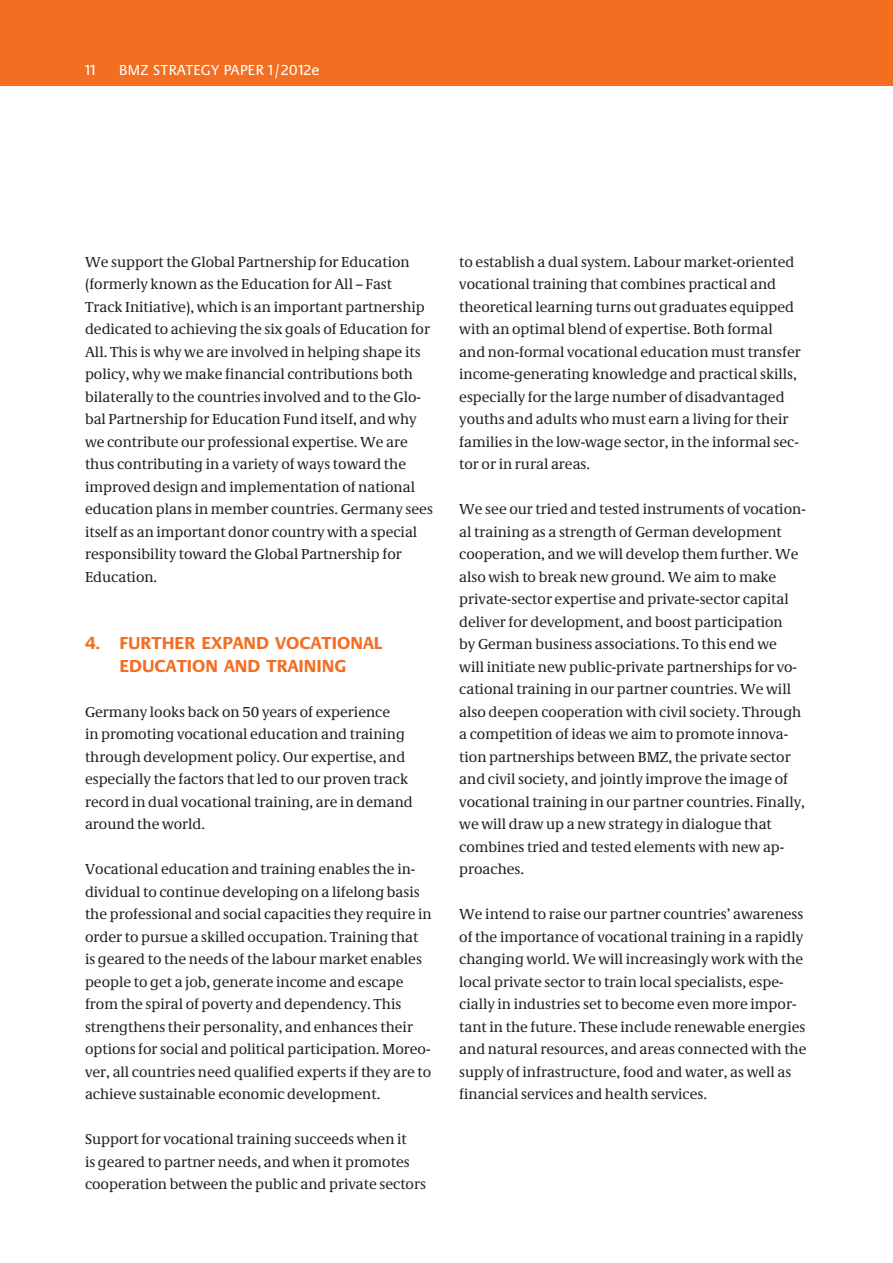
<style>
.page{position:relative;width:893px;height:1263px;background:#fff}
.page>*{position:absolute;margin:0;border:0;box-sizing:border-box;transform-origin:0 0}
.t1{font:700 18px "Neue Praxis";letter-spacing:.145em;color:#f36e21}
.t2{font:15px/22.5px "Neue Demos";color:#231f20}
.t3{font:15px "Neue Praxis";letter-spacing:.025em;color:#fff}
</style>
<div class="page">
<div style="left:0;top:0;width:893px;height:85px;background:#f36e21"></div>
<p class="t3" style="left:85px;top:61px;width:12px">11</p>
<p class="t3" style="left:119px;top:61px;width:202px">BMZ STRATEGY PAPER 1/2012E</p>
<p class="t2" style="left:85px;top:250px;width:349px">We support the Global Partnership for Education (formerly known as the Education for All – Fast Track Initiative), which is an important partnership dedicated to achieving the six goals of Education for All. This is why we are involved in helping shape its policy, why we make financial contributions both bilaterally to the countries involved and to the Glo&shy;bal Partnership for Education Fund itself, and why we contribute our professional expertise. We are thus contributing in a variety of ways toward the improved design and implementation of national education plans in member countries. Germany sees itself as an important donor country with a special responsibility toward the Global Partnership for Education.</p>
<p class="t1" style="left:85px;top:632px;width:237px">4. FURTHER EXPAND VOCATIO</p>
<p class="t1" style="left:350px;top:632px;width:30px">NAL</p>
<p class="t1" style="left:120px;top:655px;width:58px">EDUCATIO</p>
<p class="t1" style="left:205px;top:655px;width:142px">N AND TRAINING</p>
<p class="t2" style="left:85px;top:700px;width:329px">Germany looks back on 50 years of experience<br>in promoting vocational education and training through development policy. Our expertise, and especially the factors that led to our proven track record in dual vocational training, are in demand around the world.</p>
<p class="t2" style="left:85px;top:858px;width:348px">Vocational education and training enables the in&shy;dividual to continue developing on a lifelong basis the professional and social capacities they require in order to pursue a skilled occupation. Training that is geared to the needs of the labour market enables people to get a job, generate income and escape from the spiral of poverty and dependency. This strengthens their personality, and enhances their options for social and political participation. Moreo&shy;ver, all countries need qualified experts if they are to achieve sustainable economic development.</p>
<p class="t2" style="left:85px;top:1128px;width:342px">Support for vocational training succeeds when it<br>is geared to partner needs, and when it promotes cooperation between the public and private sectors</p>
<p class="t2" style="left:459px;top:250px;width:343px">to establish a dual system. Labour market-oriented vocational training that combines practical and theoretical learning turns out graduates equipped with an optimal blend of expertise. Both formal and non-formal vocational education must transfer income-generating knowledge and practical skills, especially for the large number of disadvantaged youths and adults who must earn a living for their families in the low-wage sector, in the informal sec&shy;tor or in rural areas.</p>
<p class="t2" style="left:459px;top:498px;width:348px">We see our tried and tested instruments of vocation&shy;al training as a strength of German development cooperation, and we will develop them further. We also wish to break new ground. We aim to make private-sector expertise and private-sector capital deliver for development, and boost participation<br>by German business associations. To this end we<br>will initiate new public-private partnerships for vo&shy;cational training in our partner countries. We will also deepen cooperation with civil society. Through a competition of ideas we aim to promote innova&shy;tion partnerships between BMZ, the private sector and civil society, and jointly improve the image of vocational training in our partner countries. Finally, we will draw up a new strategy in dialogue that combines tried and tested elements with new ap&shy;proaches.</p>
<p class="t2" style="left:459px;top:903px;width:349px">We intend to raise our partner countries’ awareness of the importance of vocational training in a rapidly changing world. We will increasingly work with the local private sector to train local specialists, espe&shy;cially in industries set to become even more impor&shy;tant in the future. These include renewable energies and natural resources, and areas connected with the supply of infrastructure, food and water, as well as financial services and health services.</p>
</div>
